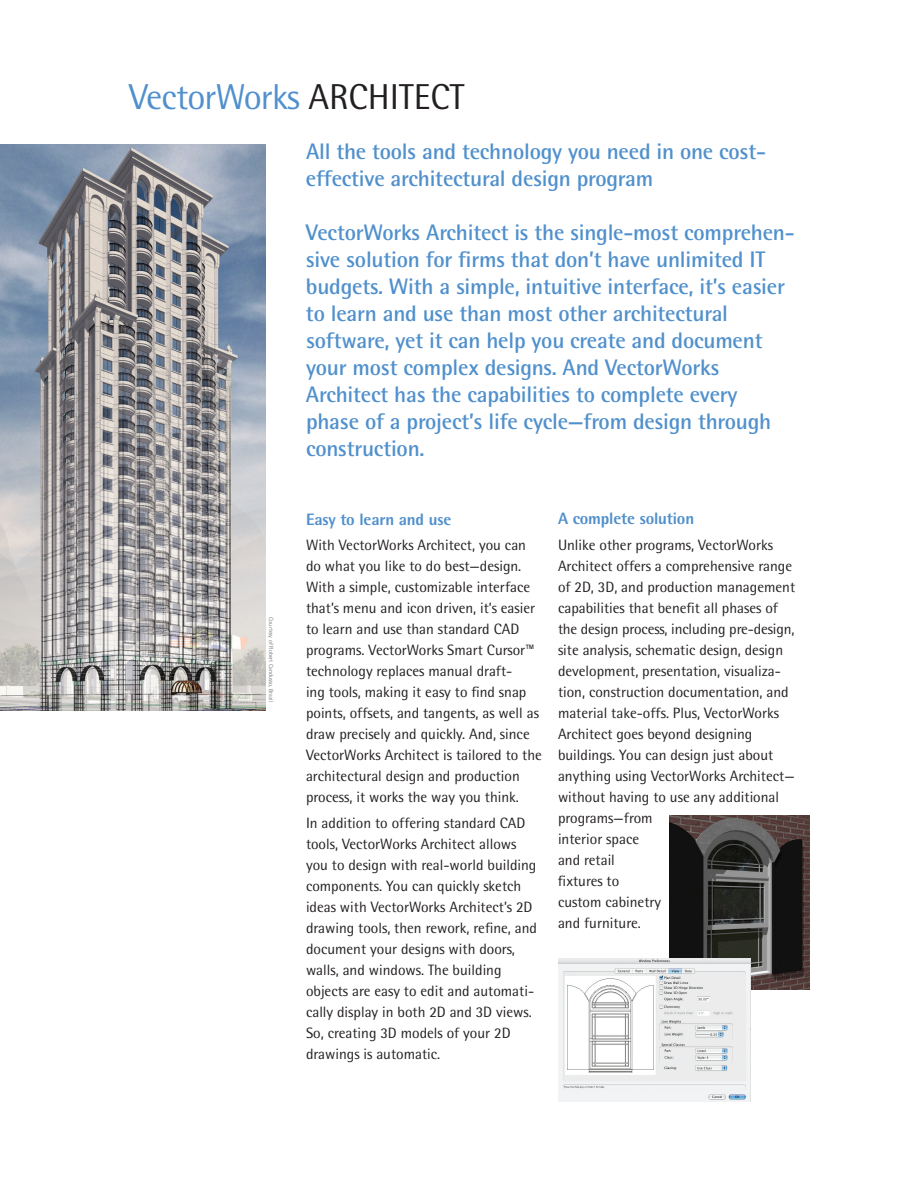
<style>
.page{position:relative;width:918px;height:1188px;background:#fff}
.page>*{position:absolute;margin:0;border:0;box-sizing:border-box;transform-origin:0 0}
.t1{font:36px "Rotis Semi Sans";letter-spacing:-.025em;color:#5090cc}
.t2{font:700 22.5px/27px "Rotis Semi Sans";letter-spacing:-.01em;color:#5090cc}
.t3{font:800 16.5px "Rotis Semi Sans";letter-spacing:-.01em;color:#5090cc}
.t4{font:15px/21px "Rotis Semi Sans";color:#231f20}
.t5{font:6px "Rotis Semi Sans";color:#76787b}
.s1{color:#231f20}
</style>
<div class="page">
<img style="left:0;top:145px;width:265px;height:566px">
<img style="left:670px;top:816px;width:139px;height:174px">
<img style="left:558px;top:959px;width:193px;height:142px">
<h1 class="t1" style="left:129px;top:75px;width:337px">VectorWorks <span class="s1">ARCHITECT</span></h1>
<h2 class="t2" style="left:306px;top:138px;width:462px">All the tools and technology you need in one cost&shy;effective architectural design program</h2>
<p class="t2" style="left:306px;top:219px;width:490px">VectorWorks Architect is the single-most comprehen&shy;sive solution for firms that don’t have unlimited IT budgets. With a simple, intuitive interface, it’s easier to learn and use than most other architectural software, yet it can help you create and document your most complex designs. And VectorWorks Architect has the capabilities to complete every phase of a project’s life cycle—from design through construction.</p>
<p class="t5" style="left:275px;top:617px;width:87px;rotate:90deg">Courtesy of Robert Candusso, Brazil</p>
<p class="t3" style="left:306px;top:508px;width:147px">Easy to learn and use</p>
<p class="t4" style="left:306px;top:534px;width:237px">With VectorWorks Architect, you can do what you like to do best—design.<br>With a simple, customizable interface that’s menu and icon driven, it’s easier to learn and use than standard CAD programs. VectorWorks Smart Cursor™ technology replaces manual draft-<br>ing tools, making it easy to find snap points, offsets, and tangents, as well as draw precisely and quickly. And, since VectorWorks Architect is tailored to the architectural design and production process, it works the way you think.</p>
<p class="t4" style="left:306px;top:812px;width:233px">In addition to offering standard CAD tools, VectorWorks Architect allows you to design with real-world building components. You can quickly sketch ideas with VectorWorks Architect’s 2D drawing tools, then rework, refine, and document your designs with doors, walls, and windows. The building objects are easy to edit and automati&shy;cally display in both 2D and 3D views.<br>So, creating 3D models of your 2D drawings is automatic.</p>
<p class="t3" style="left:558px;top:508px;width:138px">A complete solution</p>
<p class="t4" style="left:558px;top:534px;width:239px">Unlike other programs, VectorWorks<br>Architect offers a comprehensive range of 2D, 3D, and production management capabilities that benefit all phases of the design process, including pre-design, site analysis, schematic design, design development, presentation, visualiza&shy;tion, construction documentation, and material take-offs. Plus, VectorWorks<br>Architect goes beyond designing buildings. You can design just about anything using VectorWorks Architect— without having to use any additional programs—from<br>interior space<br>and retail<br>fixtures to<br>custom cabinetry<br>and furniture.</p>
</div>
